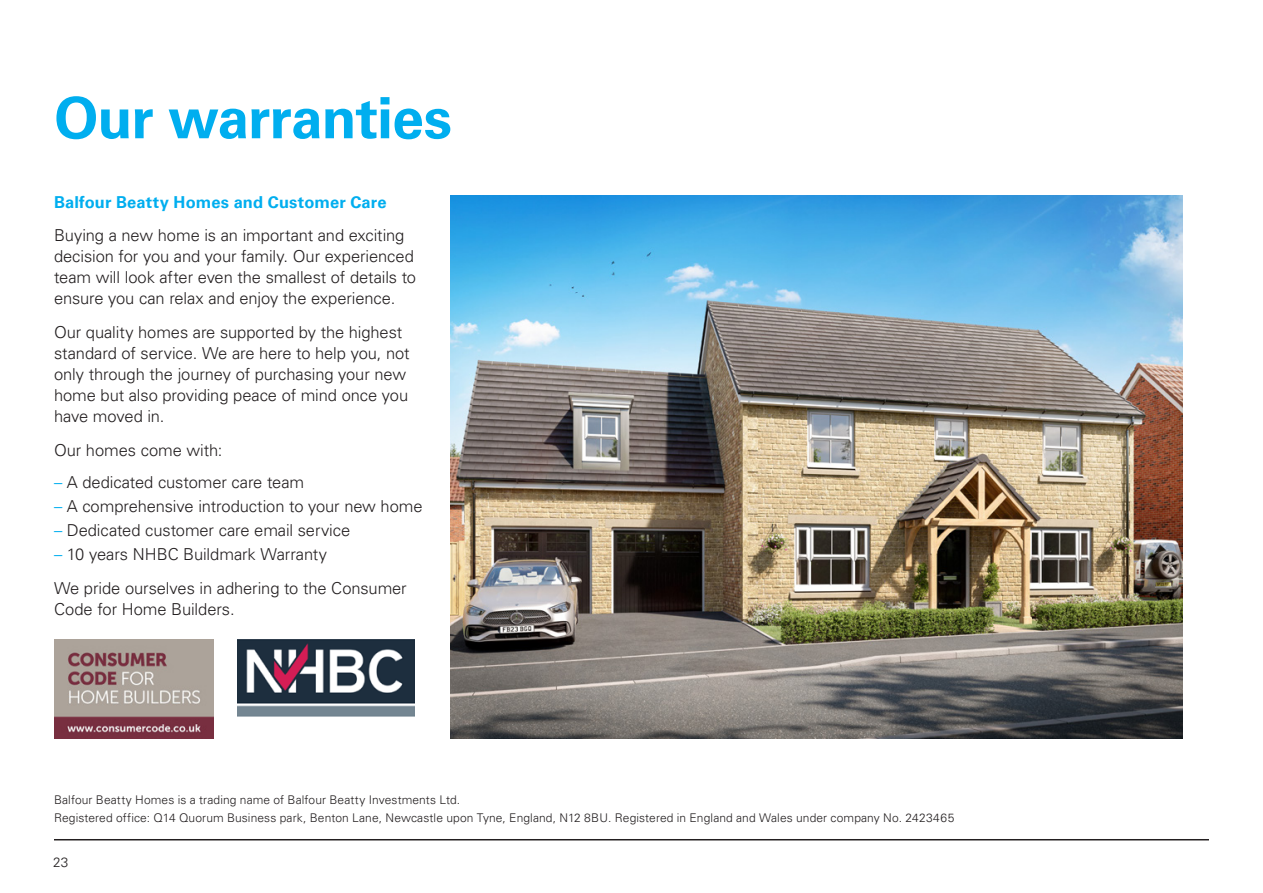
<style>
.page{position:relative;width:1263px;height:893px;background:#fff}
.page>*{position:absolute;margin:0;border:0;box-sizing:border-box;transform-origin:0 0}
.Main_Heading{font:700 57px "Univers LT Pro 65";letter-spacing:-.015em;color:#00aeef}
.Subhead_1{font:300 16.5px/21px "Univers LT Pro 45";letter-spacing:-.005em;color:#231f20}
.Body_Text{font:300 16.5px "Univers LT Pro 45";letter-spacing:-.005em;color:#231f20}
.Subhead_1-2{font:700 16.5px "Univers LT Pro 65";letter-spacing:.01em;color:#00aeef}
.t1{font:300 13.5px "Univers LT Pro 45";color:#231f20}
.Body_Text-2{font:300 12px "Univers LT Pro 45";letter-spacing:.01em;color:#231f20}
.s1{color:#00aeef}
</style>
<div class="page">
<hr style="left:54px;top:839px;width:1155px;height:1px;background:#231f20">
<img style="left:54px;top:640px;width:160px;height:99px">
<img style="left:237px;top:640px;width:178px;height:76px">
<img style="left:451px;top:196px;width:731px;height:543px">
<p class="Main_Heading" style="left:54px;top:78px;width:399px">Our warranties</p>
<p class="Subhead_1-2" style="left:54px;top:190px;width:334px">Balfour Beatty Homes and Customer Care</p>
<p class="Subhead_1" style="left:54px;top:225px;width:364px">Buying a new home is an important and exciting decision for you and your family. Our experienced team will look after even the smallest of details to ensure you can relax and enjoy the experience.</p>
<p class="Subhead_1" style="left:54px;top:321px;width:357px">Our quality homes are supported by the highest standard of service. We are here to help you, not only through the journey of purchasing your new home but also providing peace of mind once you have moved in.</p>
<p class="Subhead_1" style="left:54px;top:439px;width:170px">Our homes come with:</p>
<p class="Body_Text" style="left:54px;top:472px;width:252px"><span class="s1">–</span> A dedicated customer care team</p>
<p class="Body_Text" style="left:54px;top:496px;width:370px"><span class="s1">–</span> A comprehensive introduction to your new home</p>
<p class="Body_Text" style="left:54px;top:520px;width:298px"><span class="s1">–</span> Dedicated customer care email service</p>
<p class="Body_Text" style="left:54px;top:544px;width:275px"><span class="s1">–</span> 10 years NHBC Buildmark Warranty</p>
<p class="Subhead_1" style="left:54px;top:577px;width:354px">We pride ourselves in adhering to the Consumer<br>Code for Home Builders.</p>
<p class="Body_Text-2" style="left:54px;top:792px;width:408px">Balfour Beatty Homes is a trading name of Balfour Beatty Investments Ltd.</p>
<p class="Body_Text-2" style="left:54px;top:810px;width:902px">Registered office: Q14 Quorum Business park, Benton Lane, Newcastle upon Tyne, England, N12 8BU. Registered in England and Wales under company No. 2423465</p>
<p class="t1" style="left:53px;top:854px;width:17px">23</p>
</div>
